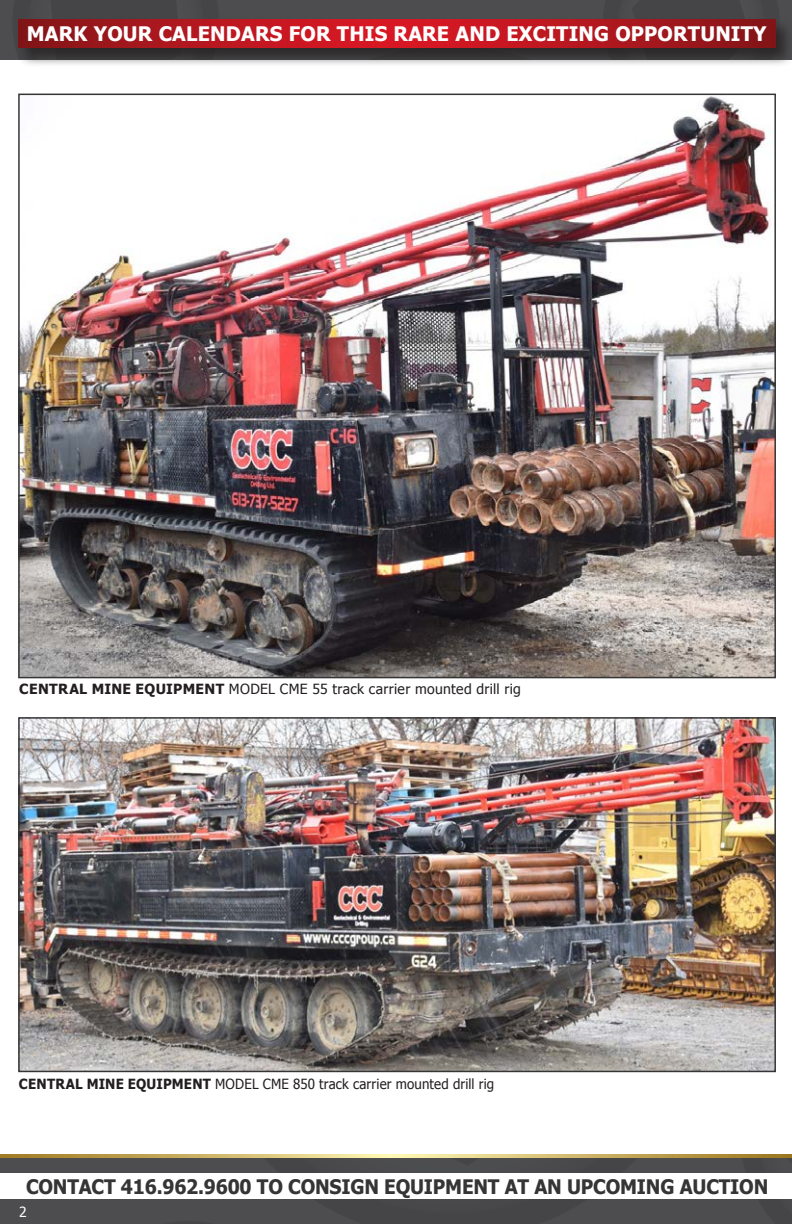
<style>
.page{position:relative;width:792px;height:1224px;background:#fff}
.page>*{position:absolute;margin:0;border:0;box-sizing:border-box;transform-origin:0 0}
.t1{font:700 20px "Tahoma";letter-spacing:-.01em;color:#363536;scale:.95 1}
.t2{font:700 20px "Tahoma";letter-spacing:.01em;color:#fff}
.t3{font:14px "Tahoma";letter-spacing:.015em;color:#231f20;scale:.95 1}
.t4{font:14px "Tahoma";letter-spacing:.015em;color:#231f20}
.t5{font:14px "Tahoma";color:#fff}
.s1{font-weight:700}
</style>
<div class="page">
<img style="left:0;top:1154px;width:792px;height:5px">
<div style="left:0;top:1159px;width:792px;height:65px;background:#4d4d4f"></div>
<div style="left:0;top:1174px;width:792px;height:25px;background:#fff"></div>
<div style="left:0;top:0;width:792px;height:60px;background:#4d4d4f"></div>
<div style="left:17px;top:18px;width:775px;height:50px;background:#231f20;opacity:.75"></div>
<svg style="left:18px;top:19px;width:757px;height:29px;background:#b2171e"></svg>
<img style="left:21px;top:97px;width:752px;height:578px">
<img style="left:21px;top:720px;width:752px;height:349px">
<div style="left:18px;top:717px;width:758px;height:355px;border:2px solid #363536"></div>
<p class="t2" style="left:27px;top:20px;width:741px">MARK YOUR CALENDARS FOR THIS RARE AND EXCITING OPPORTUNITY</p>
<p class="t4" style="left:19px;top:680px;width:503px"><span class="s1">CENTRAL MINE EQUIPMENT</span> MODEL CME 55 track carrier mounted drill rig</p>
<p class="t3" style="left:19px;top:1074px;width:502px"><span class="s1">CENTRAL MINE EQUIPMENT</span> MODEL CME 850 track carrier mounted drill rig</p>
<h1 class="t1" style="left:26px;top:1173px;width:783px">CONTACT 416.962.9600 TO CONSIGN EQUIPMENT AT AN UPCOMING AUCTION</h1>
<p class="t5" style="left:19px;top:1202px;width:9px">2</p>
</div>
